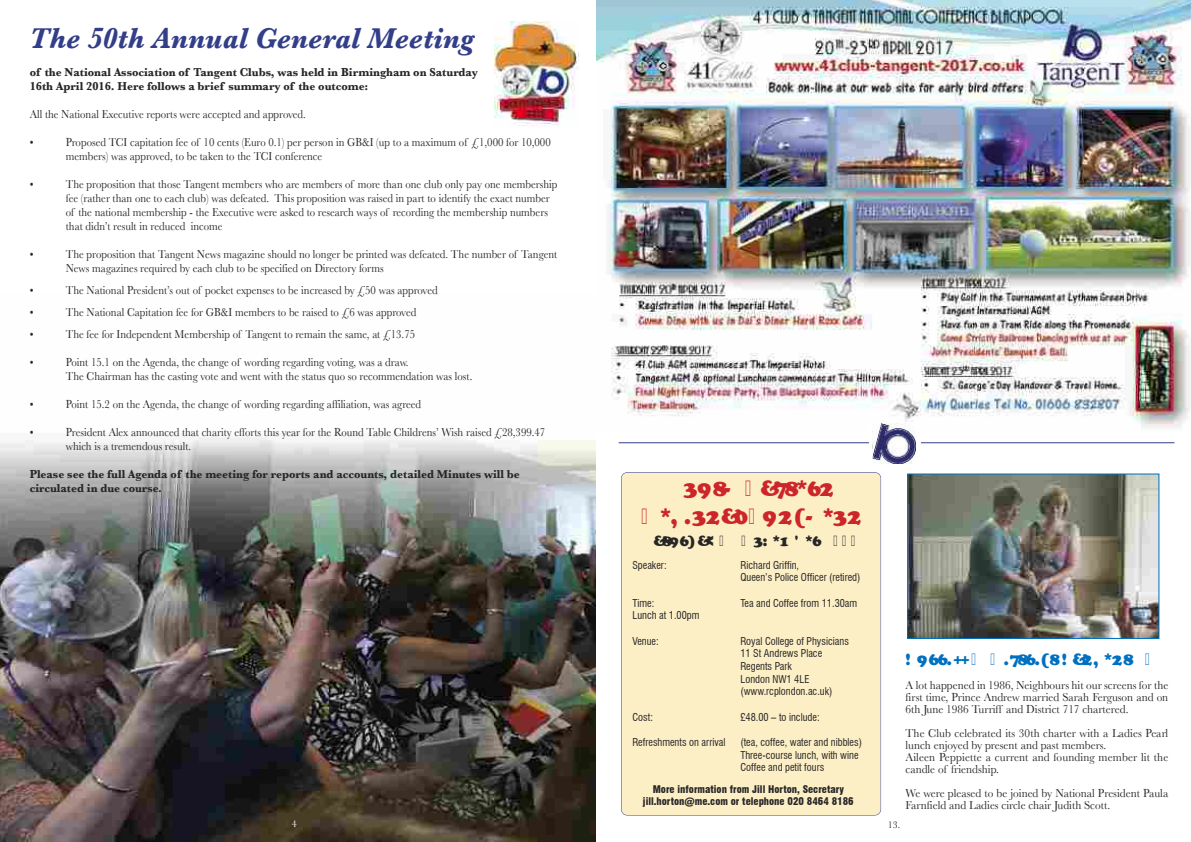
<style>
.page{position:relative;width:1191px;height:842px;background:#fff}
.page>*{position:absolute;margin:0;border:0;box-sizing:border-box;transform-origin:0 0}
.t1{font:italic 700 30px "Baskerville";color:#333e89;scale:.95 1}
.t2{font:900 22.9px/27.5px "Cooper";color:#cc262b;text-align:center}
.t3{font:900 17px "Cooper";color:#0070c0}
.t4{font:900 15.3px "Cooper";color:#272627}
.t5{font:12px/14px "Baskerville";color:#272627;scale:.9 1}
.t6{font:12px/12px "Baskerville";color:#272627;scale:.94 1}
.t7{font:700 12px/14px "Baskerville";color:#272627;scale:.95 1}
.t8{font:condensed 10.6px/12.7px "Swiss 721 BT";color:#272627}
.t9{font:900 condensed 10.3px/12.4px "Swiss 721 BT";color:#272627;text-align:center}
.t10{font:10px "Baskerville";color:#272627}
.t11{font:10px "Baskerville";color:#fff}
.s1{color:#272627}
</style>
<div class="page">
<img style="left:0;top:437px;width:596px;height:405px">
<img style="left:495px;top:22px;width:83px;height:104px">
<img style="left:596px;top:0;width:595px;height:427px">
<hr style="left:619px;top:442px;width:555px;height:1px;background:#333e89">
<div style="left:869px;top:422px;width:52px;height:45px;background:#fff"></div>
<img style="left:873px;top:424px;width:42px;height:40px">
<img style="left:909px;top:476px;width:248px;height:161px">
<div style="left:907px;top:474px;width:252px;height:165px;border:1px solid #0070c0"></div>
<div style="left:621px;top:473px;width:259px;height:342px;background:#fceec5;border-radius:6px"></div>
<div style="left:621px;top:472px;width:260px;height:343px;border:1px solid #333e89;border-radius:6px"></div>
<h1 class="t1" style="left:30px;top:22px;width:469px">The 50th Annual General Meeting</h1>
<p class="t7" style="left:30px;top:66px;width:473px">of the national Association of Tangent Clubs, was held in Birmingham on saturday<br>16th April 2016. Here follows a brief summary of the outcome:</p>
<p class="t5" style="left:30px;top:108px;width:308px">All the National Executive reports were accepted and approved.</p>
<p class="t5" style="left:30px;top:136px;width:6px">•</p>
<p class="t5" style="left:66px;top:136px;width:540px">Proposed TCI capitation fee of 10 cents (Euro 0.1) per person in GB&amp;I (up to a maximum of £1,000 for 10,000 members) was approved, to be taken to the TCI conference</p>
<p class="t5" style="left:30px;top:178px;width:6px">•</p>
<p class="t5" style="left:66px;top:178px;width:548px">The proposition that those Tangent members who are members of more than one club only pay one membership fee (rather than one to each club) was defeated. This proposition was raised in part to identify the exact number of the national membership - the Executive were asked to research ways of recording the membership numbers that didn’t result in reduced income</p>
<p class="t5" style="left:30px;top:248px;width:6px">•</p>
<p class="t5" style="left:66px;top:248px;width:547px">The proposition that Tangent News magazine should no longer be printed was defeated. The number of Tangent<br>News magazines required by each club to be specified on Directory forms</p>
<p class="t5" style="left:30px;top:284px;width:6px">•</p>
<p class="t5" style="left:66px;top:284px;width:415px">The National President’s out of pocket expenses to be increased by £50 was approved</p>
<p class="t5" style="left:30px;top:306px;width:6px">•</p>
<p class="t5" style="left:66px;top:306px;width:391px">The National Capitation fee for GB&amp;I members to be raised to £6 was approved</p>
<p class="t5" style="left:30px;top:328px;width:6px">•</p>
<p class="t5" style="left:66px;top:328px;width:389px">The fee for Independent Membership of Tangent to remain the same, at £13.75</p>
<p class="t5" style="left:30px;top:356px;width:6px">•</p>
<p class="t5" style="left:66px;top:356px;width:453px">Point 15.1 on the Agenda, the change of wording regarding voting, was a draw.<br>The Chairman has the casting vote and went with the status quo so recommendation was lost.</p>
<p class="t5" style="left:30px;top:398px;width:6px">•</p>
<p class="t5" style="left:66px;top:398px;width:396px">Point 15.2 on the Agenda, the change of wording regarding affiliation, was agreed</p>
<p class="t5" style="left:30px;top:426px;width:6px">•</p>
<p class="t5" style="left:66px;top:426px;width:534px">President Alex announced that charity efforts this year for the Round Table Childrens’ Wish raised £28,399.47 which is a tremendous result.</p>
<p class="t7" style="left:30px;top:468px;width:517px">Please see the full Agenda of the meeting for reports and accounts, detailed Minutes will be circulated in due course.</p>
<h2 class="t2" style="left:641px;top:475px;width:223px">SOUTH EASTERN<br>REGIONAL LUNCHEON</h2>
<p class="t4" style="left:644px;top:532px;width:218px">SATURDAY 12 NOVEMBER 2016</p>
<p class="t8" style="left:632px;top:558px;width:36px">Speaker:</p>
<p class="t8" style="left:740px;top:558px;width:121px">Richard Griffin,<br>Queen’s Police Officer (retired)</p>
<p class="t8" style="left:632px;top:596px;width:23px">Time:</p>
<p class="t8" style="left:740px;top:596px;width:118px">Tea and Coffee from 11.30am</p>
<p class="t8" style="left:632px;top:609px;width:68px">Lunch at 1.00pm</p>
<p class="t8" style="left:632px;top:634px;width:28px">Venue:</p>
<p class="t8" style="left:740px;top:634px;width:110px">Royal College of Physicians<br>11 St Andrews Place<br>Regents Park<br>London NW1 4LE (www.rcplondon.ac.uk)</p>
<p class="t8" style="left:632px;top:710px;width:22px">Cost:</p>
<p class="t8" style="left:740px;top:710px;width:81px">£48.00 – to include:</p>
<p class="t8" style="left:632px;top:736px;width:94px">Refreshments on arrival</p>
<p class="t8" style="left:740px;top:736px;width:123px">(tea, coffee, water and nibbles)<br>Three-course lunch, with wine<br>Coffee and petit fours</p>
<p class="t9" style="left:643px;top:783px;width:212px">More information from Jill Horton, Secretary jill.horton@me.com or telephone 020 8464 8186</p>
<h3 class="t3" style="left:905px;top:649px;width:260px">TURRIFF &amp; DISTRICT TANGENT 717</h3>
<p class="t6" style="left:905px;top:679px;width:281px;text-align:justify">A lot happened in 1986, Neighbours hit our screens for the first time, Prince Andrew married Sarah Ferguson and on 6th June 1986 Turriff and District 717 chartered.</p>
<p class="t6" style="left:905px;top:727px;width:281px">The Club celebrated its 30th charter with a Ladies Pearl lunch enjoyed by present and past members.<br>Aileen Peppiette a current and founding member lit the candle of friendship.</p>
<p class="t6" style="left:905px;top:787px;width:281px">We were pleased to be joined by National President Paula<br>Farnfield and Ladies circle chair Judith Scott.</p>
<p class="t11" style="left:292px;top:818px;width:9px">4<span class="s1">.</span></p>
<p class="t10" style="left:888px;top:819px;width:14px">13.</p>
</div>
